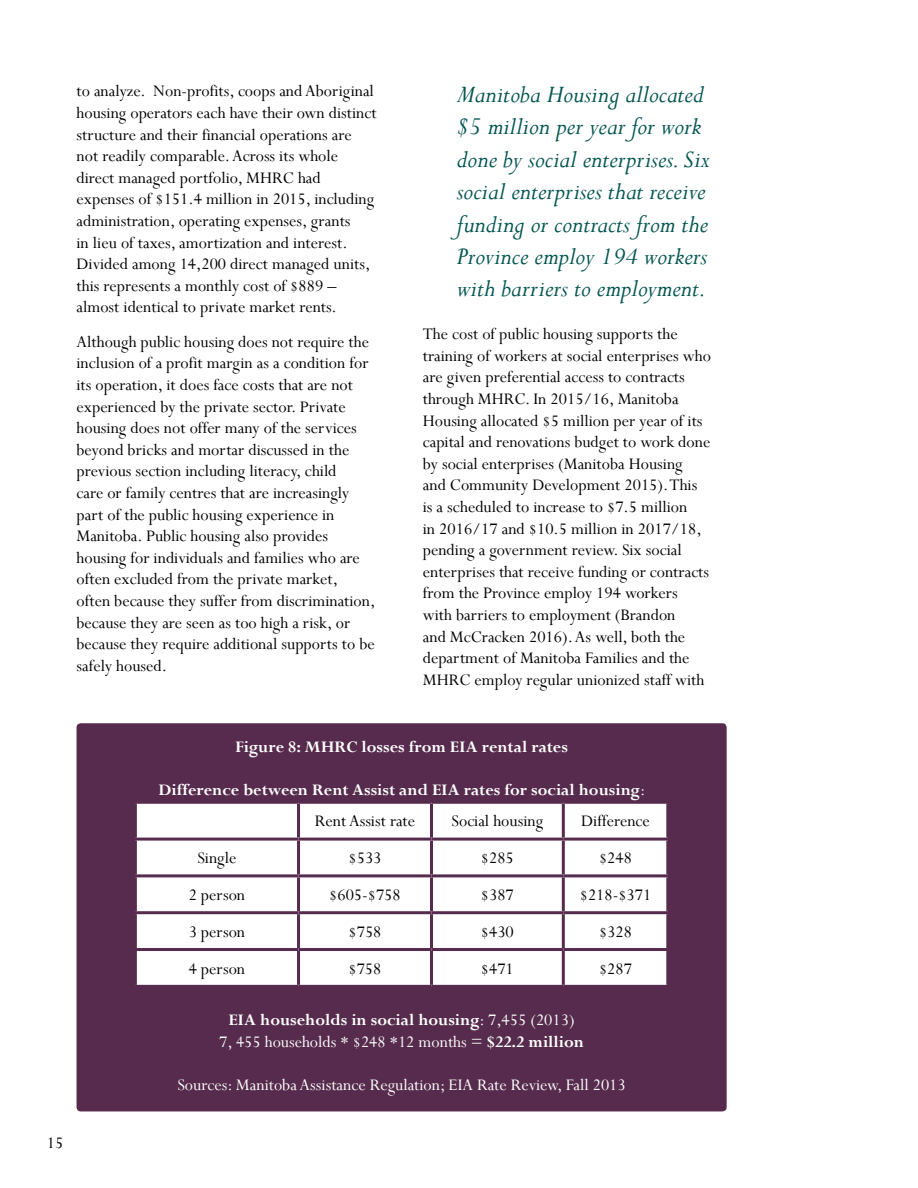
<style>
.page{position:relative;width:918px;height:1188px;background:#fff}
.page>*{position:absolute;margin:0;border:0;box-sizing:border-box;transform-origin:0 0}
.t1{font:italic 27px/32.4px "Perpetua";color:#045651}
.t2{font:18px/21.6px "Perpetua";color:#000}
.t3{font:18px/21.6px "Perpetua";color:#fff;text-align:center}
.t4{font:700 18px/31.5px "Perpetua";color:#fff}
.s1{font-weight:400}
.s2{font-weight:400;color:#000}
.s3{font-weight:700}
</style>
<div class="page">
<div style="left:77px;top:723px;width:650px;height:388px;background:#572b4d;border-radius:4px"></div>
<div style="left:137px;top:804px;width:529px;height:181px;background:#fff"></div>
<hr style="left:297px;top:804px;width:3px;height:34px;background:#572b4d">
<hr style="left:430px;top:804px;width:3px;height:34px;background:#572b4d">
<hr style="left:562px;top:804px;width:3px;height:34px;background:#572b4d">
<hr style="left:134px;top:838px;width:165px;height:3px;background:#572b4d">
<hr style="left:299px;top:838px;width:133px;height:3px;background:#572b4d">
<hr style="left:297px;top:841px;width:3px;height:33px;background:#572b4d">
<hr style="left:432px;top:838px;width:131px;height:3px;background:#572b4d">
<hr style="left:430px;top:841px;width:3px;height:33px;background:#572b4d">
<hr style="left:563px;top:838px;width:106px;height:3px;background:#572b4d">
<hr style="left:562px;top:841px;width:3px;height:33px;background:#572b4d">
<hr style="left:134px;top:874px;width:165px;height:3px;background:#572b4d">
<hr style="left:299px;top:874px;width:133px;height:3px;background:#572b4d">
<hr style="left:297px;top:877px;width:3px;height:34px;background:#572b4d">
<hr style="left:432px;top:874px;width:131px;height:3px;background:#572b4d">
<hr style="left:430px;top:877px;width:3px;height:34px;background:#572b4d">
<hr style="left:563px;top:874px;width:106px;height:3px;background:#572b4d">
<hr style="left:562px;top:877px;width:3px;height:34px;background:#572b4d">
<hr style="left:134px;top:911px;width:165px;height:3px;background:#572b4d">
<hr style="left:299px;top:911px;width:133px;height:3px;background:#572b4d">
<hr style="left:297px;top:914px;width:3px;height:34px;background:#572b4d">
<hr style="left:432px;top:911px;width:131px;height:3px;background:#572b4d">
<hr style="left:430px;top:914px;width:3px;height:34px;background:#572b4d">
<hr style="left:563px;top:911px;width:106px;height:3px;background:#572b4d">
<hr style="left:562px;top:914px;width:3px;height:34px;background:#572b4d">
<hr style="left:134px;top:948px;width:165px;height:3px;background:#572b4d">
<hr style="left:299px;top:948px;width:133px;height:3px;background:#572b4d">
<hr style="left:297px;top:951px;width:3px;height:34px;background:#572b4d">
<hr style="left:432px;top:948px;width:131px;height:3px;background:#572b4d">
<hr style="left:430px;top:951px;width:3px;height:34px;background:#572b4d">
<hr style="left:563px;top:948px;width:106px;height:3px;background:#572b4d">
<hr style="left:562px;top:951px;width:3px;height:34px;background:#572b4d">
<p class="t2" style="left:77px;top:80px;width:302px">to analyze. Non-profits, coops and Aboriginal housing operators each have their own distinct structure and their financial operations are not readily comparable. Across its whole direct managed portfolio, MHRC had expenses of $151.4 million in 2015, including administration, operating expenses, grants<br>in lieu of taxes, amortization and interest.<br>Divided among 14,200 direct managed units, this represents a monthly cost of $889 – almost identical to private market rents.</p>
<p class="t2" style="left:77px;top:330px;width:300px">Although public housing does not require the inclusion of a profit margin as a condition for its operation, it does face costs that are not experienced by the private sector. Private housing does not offer many of the services beyond bricks and mortar discussed in the previous section including literacy, child<br>care or family centres that are increasingly part of the public housing experience in Manitoba. Public housing also provides housing for individuals and families who are often excluded from the private market, often because they suffer from discrimination, because they are seen as too high a risk, or because they require additional supports to be safely housed.</p>
<h1 class="t1" style="left:457px;top:77px;width:254px">Manitoba Housing allocated $5 million per year for work done by social enterprises. Six social enterprises that receive funding or contracts from the<br>Province employ 194 workers with barriers to employment.</h1>
<p class="t2" style="left:423px;top:323px;width:290px">The cost of public housing supports the training of workers at social enterprises who are given preferential access to contracts through MHRC. In 2015/16, Manitoba Housing allocated $5 million per year of its capital and renovations budget to work done by social enterprises (Manitoba Housing<br>and Community Development 2015). This is a scheduled to increase to $7.5 million<br>in 2016/17 and $10.5 million in 2017/18, pending a government review. Six social enterprises that receive funding or contracts from the Province employ 194 workers with barriers to employment (Brandon<br>and McCracken 2016). As well, both the department of Manitoba Families and the MHRC employ regular unionized staff with</p>
<p class="t2" style="left:47px;top:1132px;width:18px">15</p>
<p class="t4" style="left:235px;top:730px;width:334px">Figure 8: MHRC losses from EIA rental rates</p>
<p class="t4" style="left:315px;top:774px;width:332px;text-indent:-156px">Difference between Rent Assist and EIA rates for social housing<span class="s1">:<br></span><span class="s2">Rent Assist rate</span></p>
<p class="t2" style="left:452px;top:810px;width:93px">Social housing</p>
<p class="t2" style="left:581px;top:810px;width:70px">Difference</p>
<p class="t2" style="left:197px;top:847px;width:41px">Single</p>
<p class="t2" style="left:349px;top:847px;width:34px">$533</p>
<p class="t2" style="left:481px;top:847px;width:34px">$285</p>
<p class="t2" style="left:599px;top:847px;width:34px">$248</p>
<p class="t2" style="left:189px;top:884px;width:58px">2 person</p>
<p class="t2" style="left:329px;top:884px;width:73px">$605-$758</p>
<p class="t2" style="left:481px;top:884px;width:34px">$387</p>
<p class="t2" style="left:580px;top:884px;width:73px">$218-$371</p>
<p class="t2" style="left:189px;top:920px;width:58px">3 person</p>
<p class="t2" style="left:349px;top:920px;width:34px">$758</p>
<p class="t2" style="left:481px;top:920px;width:34px">$430</p>
<p class="t2" style="left:599px;top:920px;width:34px">$328</p>
<p class="t2" style="left:189px;top:957px;width:58px">4 person</p>
<p class="t2" style="left:349px;top:957px;width:34px">$758</p>
<p class="t2" style="left:481px;top:957px;width:34px">$471</p>
<p class="t2" style="left:599px;top:957px;width:34px">$287</p>
<p class="t3" style="left:219px;top:1009px;width:366px"><span class="s3">EIA households in social housing</span>: 7,455 (2013)<br>7, 455 households * $248 *12 months = <span class="s3">$22.2 million</span></p>
<p class="t3" style="left:177px;top:1074px;width:450px">Sources: Manitoba Assistance Regulation; EIA Rate Review, Fall 2013</p>
</div>
